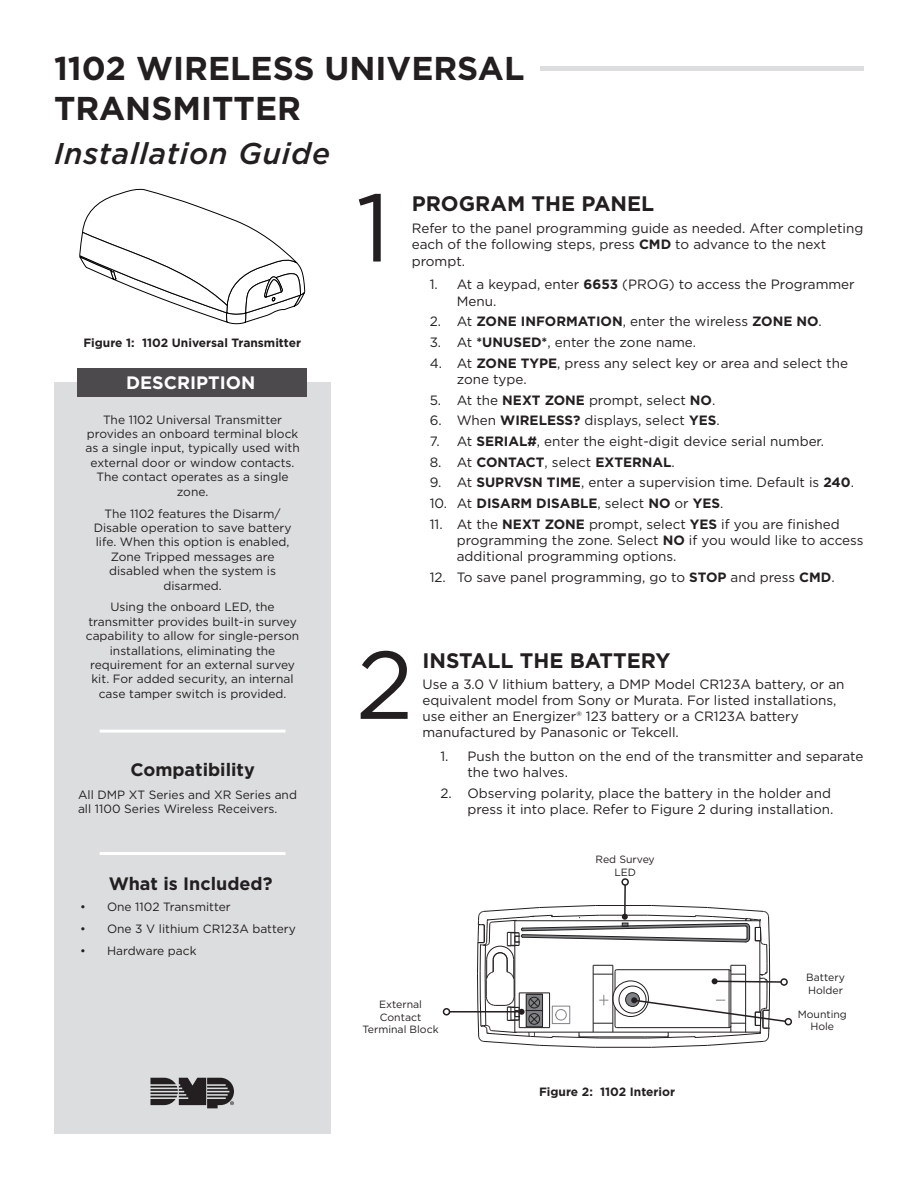
<style>
.page{position:relative;width:918px;height:1188px;background:#fff}
.page>*{position:absolute;margin:0;border:0;box-sizing:border-box;transform-origin:0 0}
.t1{font:96px "Gotham";color:#231f20}
.t2{font:700 33px/39.6px "Gotham";color:#231f20}
.t3{font:italic 500 30px "Gotham";letter-spacing:.025em;color:#231f20}
.Heading_1{font:700 21px "Gotham";color:#231f20}
.Description_Header{font:700 18px "Gotham";color:#231f20}
.t4{font:700 18px "Gotham";color:#fff}
.Body_text{font:13.5px/16.2px "Gotham";color:#231f20}
.t5{font:700 13.5px "Gotham";color:#231f20}
.Ordered_List{font:13.5px "Gotham";color:#231f20}
.Description_Body{font:12px/14.4px "Gotham";color:#231f20;text-align:center}
.Description_bulleted{font:12px/14.4px "Gotham";color:#231f20}
.t6{font:700 12px "Gotham";color:#231f20}
.Figure_Callouts{font:10.5px/12.6px "Gotham";color:#231f20;text-align:center}
.s1{font-weight:700}
.s2{font-weight:400}
</style>
<div class="page">
<div style="left:54px;top:382px;width:276px;height:752px;background:#dbddde"></div>
<hr style="left:540px;top:67px;width:324px;height:4px;background:#dbddde">
<div style="left:78px;top:368px;width:229px;height:29px;background:#4c4a4c"></div>
<svg style="left:150px;top:1078px;width:84px;height:30px"></svg>
<svg style="left:79px;top:189px;width:226px;height:136px"></svg>
<hr style="left:100px;top:730px;width:186px;height:3px;background:#fff">
<hr style="left:100px;top:852px;width:186px;height:3px;background:#fff">
<div style="left:785px;top:1018px;width:7px;height:7px;border:2px solid #231f20;border-radius:50%"></div>
<hr style="left:450px;top:1011px;width:72px;height:2px;background:#231f20">
<div style="left:443px;top:1008px;width:7px;height:8px;border:2px solid #231f20;border-radius:50%"></div>
<hr style="left:624px;top:885px;width:2px;height:32px;background:#231f20">
<div style="left:621px;top:878px;width:8px;height:8px;border:2px solid #231f20;border-radius:50%"></div>
<div style="left:780px;top:978px;width:8px;height:8px;border:2px solid #231f20;border-radius:50%"></div>
<svg style="left:477px;top:905px;width:310px;height:143px"></svg>
<h2 class="t2" style="left:54px;top:49px;width:472px">1102 WIRELESS UNIVERSAL<br>TRANSMITTER</h2>
<h3 class="t3" style="left:54px;top:134px;width:278px">Installation Guide</h3>
<p class="t6" style="left:83px;top:335px;width:219px">Figure 1: 1102 Universal Transmitter</p>
<h3 class="t4" style="left:126px;top:371px;width:131px">DESCRIPTION</h3>
<p class="Description_Body" style="left:85px;top:412px;width:216px">The 1102 Universal Transmitter provides an onboard terminal block as a single input, typically used with external door or window contacts.<br>The contact operates as a single zone.</p>
<p class="Description_Body" style="left:94px;top:506px;width:199px">The 1102 features the Disarm/<br>Disable operation to save battery life. When this option is enabled,<br>Zone Tripped messages are disabled when the system is disarmed.</p>
<p class="Description_Body" style="left:86px;top:600px;width:215px">Using the onboard LED, the transmitter provides built‑in survey capability to allow for single‑person installations, eliminating the requirement for an external survey kit. For added security, an internal case tamper switch is provided.</p>
<p class="Description_Header" style="left:130px;top:758px;width:126px">Compatibility</p>
<p class="Description_bulleted" style="left:78px;top:787px;width:220px">All DMP XT Series and XR Series and all 1100 Series Wireless Receivers.</p>
<p class="Description_Header" style="left:109px;top:872px;width:165px">What is Included?</p>
<p class="Description_Body" style="left:80px;top:899px;width:152px">• One 1102 Transmitter</p>
<p class="Description_Body" style="left:80px;top:921px;width:217px">• One 3 V lithium CR123A battery</p>
<p class="Description_Body" style="left:80px;top:943px;width:118px">• Hardware pack</p>
<p class="t1" style="left:356px;top:166px;width:36px">1</p>
<p class="Heading_1" style="left:412px;top:189px;width:244px">PROGRAM THE PANEL</p>
<p class="Body_text" style="left:412px;top:220px;width:453px">Refer to the panel programming guide as needed. After completing each of the following steps, press <span class="s1">CMD</span> to advance to the next prompt.</p>
<p class="Body_text" style="left:457px;top:276px;width:400px;text-indent:-27px">1. At a keypad, enter <span class="s1">6653</span> (PROG) to access the Programmer<br>Menu.</p>
<p class="Body_text" style="left:430px;top:313px;width:394px">2. At <span class="s1">ZONE INFORMATION</span>, enter the wireless <span class="s1">ZONE NO</span>.</p>
<p class="Body_text" style="left:430px;top:334px;width:268px">3. At <span class="s1">*UNUSED*</span>, enter the zone name.</p>
<p class="Body_text" style="left:457px;top:355px;width:393px;text-indent:-27px">4. At <span class="s1">ZONE TYPE</span>, press any select key or area and select the zone type.</p>
<p class="Body_text" style="left:430px;top:391px;width:287px">5. At the <span class="s1">NEXT ZONE</span> prompt, select <span class="s1">NO</span>.</p>
<p class="Body_text" style="left:430px;top:412px;width:291px">6. When <span class="s1">WIRELESS?</span> displays, select <span class="s1">YES</span>.</p>
<p class="Body_text" style="left:430px;top:433px;width:396px">7. At <span class="s1">SERIAL#</span>, enter the eight‑digit device serial number.</p>
<p class="t5" style="left:430px;top:453px;width:247px"><span class="s2">8. At</span> CONTACT<span class="s2">, select</span> EXTERNAL<span class="s2">.</span></p>
<p class="Body_text" style="left:430px;top:474px;width:426px">9. At <span class="s1">SUPRVSN TIME</span>, enter a supervision time. Default is <span class="s1">240</span>.</p>
<p class="t5" style="left:430px;top:494px;width:295px"><span class="s2">10. At</span> DISARM DISABLE<span class="s2">, select</span> NO <span class="s2">or</span> YES<span class="s2">.</span></p>
<p class="Body_text" style="left:457px;top:516px;width:408px;text-indent:-27px">11. At the <span class="s1">NEXT ZONE</span> prompt, select <span class="s1">YES</span> if you are finished programming the zone. Select <span class="s1">NO</span> if you would like to access additional programming options.</p>
<p class="Ordered_List" style="left:430px;top:568px;width:407px">12. To save panel programming, go to <span class="s1">STOP</span> and press <span class="s1">CMD</span>.</p>
<p class="t1" style="left:356px;top:623px;width:59px">2</p>
<p class="Heading_1" style="left:422px;top:647px;width:250px">INSTALL THE BATTERY</p>
<p class="Body_text" style="left:422px;top:676px;width:424px">Use a 3.0 V lithium battery, a DMP Model CR123A battery, or an equivalent model from Sony or Murata. For listed installations, use either an Energizer® 123 battery or a CR123A battery manufactured by Panasonic or Tekcell.</p>
<p class="Body_text" style="left:467px;top:748px;width:397px;text-indent:-27px">1. Push the button on the end of the transmitter and separate the two halves.</p>
<p class="Body_text" style="left:440px;top:785px;width:395px;text-align:right">2. Observing polarity, place the battery in the holder and press it into place. Refer to Figure 2 during installation.</p>
<p class="Figure_Callouts" style="left:596px;top:853px;width:61px">Red Survey<br>LED</p>
<p class="Figure_Callouts" style="left:806px;top:971px;width:40px;text-align:left">Battery<br>Holder</p>
<p class="Figure_Callouts" style="left:363px;top:998px;width:78px">External<br>Contact<br>Terminal Block</p>
<p class="t6" style="left:539px;top:1084px;width:138px">Figure 2: 1102 Interior</p>
<p class="Figure_Callouts" style="left:798px;top:1008px;width:51px">Mounting<br>Hole</p>
</div>
